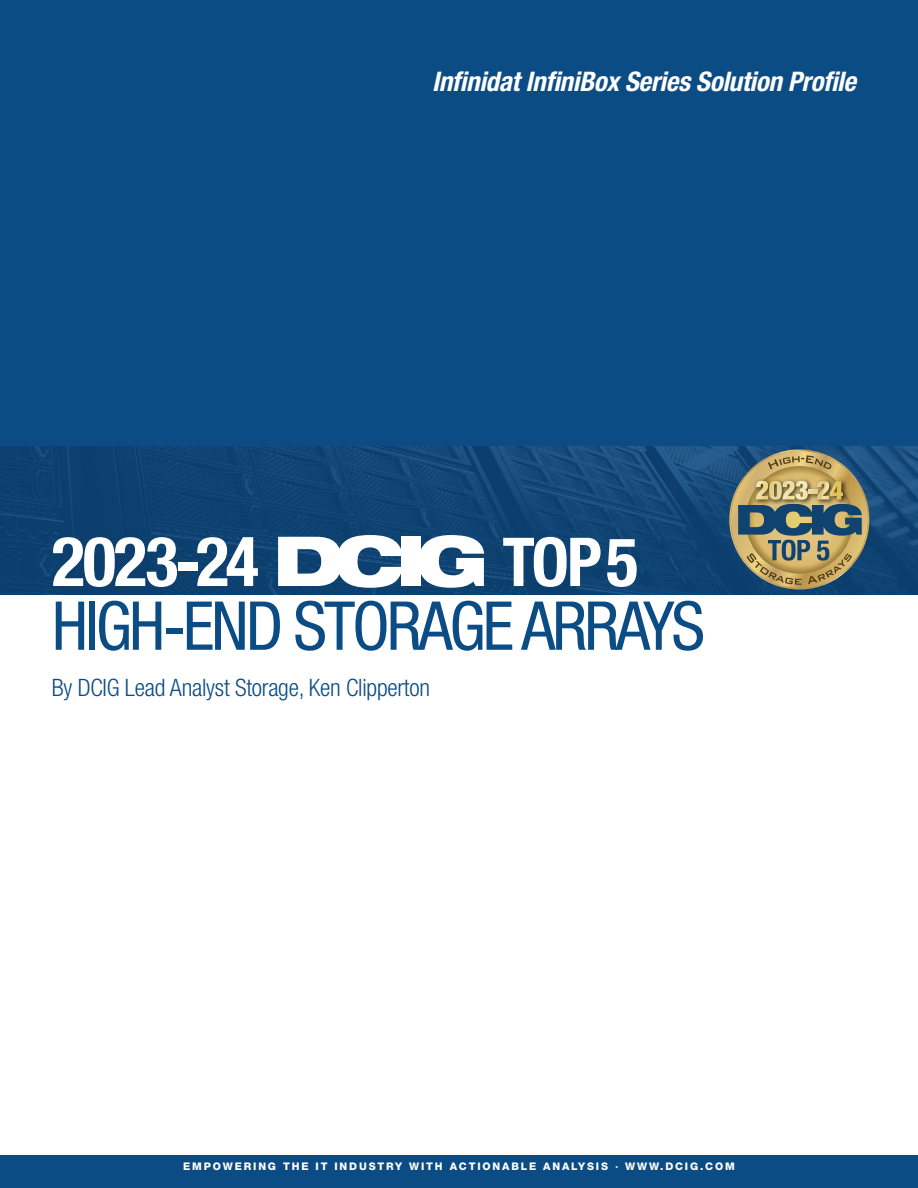
<style>
.page{position:relative;width:918px;height:1188px;background:#fff}
.page>*{position:absolute;margin:0;border:0;box-sizing:border-box;transform-origin:0 0}
.t1{font:700 condensed 69px "Helvetica Neue LT Std";letter-spacing:-.03em;color:#fff}
.t2{font:condensed 67.5px "Helvetica Neue LT Std";letter-spacing:-.045em;color:#0c4c84}
.t3{font:italic 700 condensed 27px "Helvetica Neue LT Std";letter-spacing:-.01em;color:#fff}
.t4{font:300 condensed 24px "Helvetica Neue LT Std";letter-spacing:-.01em;color:#0c4c84}
.t5{font:800 10.5px "Helvetica Neue LT Std";letter-spacing:.175em;color:#fff}
.s1{font-weight:900;font-stretch:expanded}
.s2{font-size:67.5px}
</style>
<div class="page">
<div style="left:0;top:1155px;width:918px;height:33px;background:#0c4c84"></div>
<img style="left:0;top:446px;width:918px;height:148px">
<div style="left:0;top:0;width:918px;height:446px;background:#0c4c84"></div>
<svg style="left:729px;top:449px;width:140px;height:141px;background:#80836b"></svg>
<p class="t3" style="left:432px;top:65px;width:426px">Infinidat InfiniBox Series Solution Profile</p>
<h1 class="t1" style="left:52px;top:520px;width:588px">2023-24 <span class="s1">DCIG</span> <span class="s2">TOP 5</span></h1>
<h2 class="t2" style="left:52px;top:587px;width:655px">HIGH-END STORAGE ARRAYS</h2>
<h3 class="t4" style="left:52px;top:674px;width:380px">By DCIG Lead Analyst Storage, Ken Clipperton</h3>
<p class="t5" style="left:183px;top:1160px;width:553px">EMPOWERING THE IT INDUSTRY WITH ACTIONABLE ANALYSIS · WWW.DCIG.COM</p>
</div>
